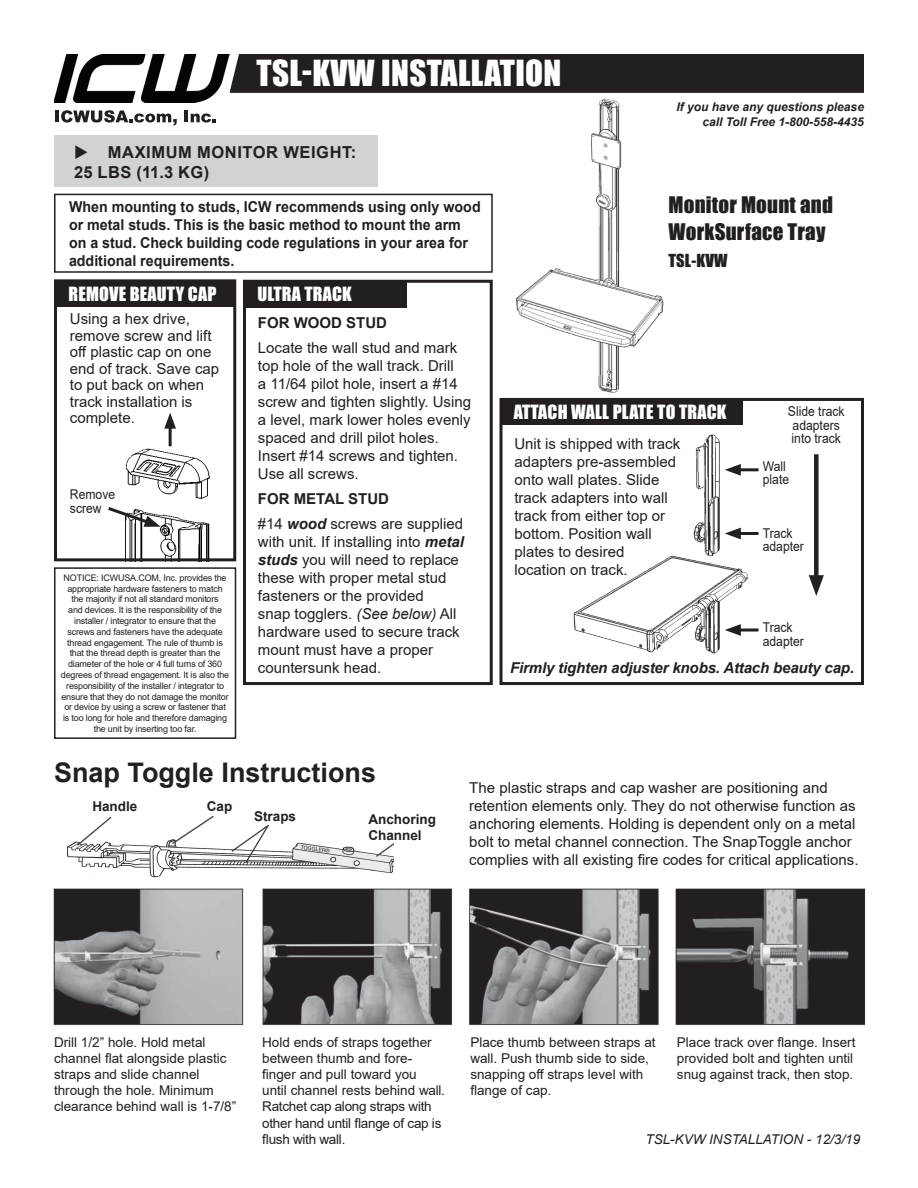
<style>
.page{position:relative;width:918px;height:1188px;background:#fff}
.page>*{position:absolute;margin:0;border:0;box-sizing:border-box;transform-origin:0 0}
.Page_Head{font:33px "Impact";letter-spacing:.01em;color:#fff}
.If_Mounting__subhea{font:700 27px "Arial";color:#231f20}
.t1{font:21px/27px "Impact";letter-spacing:.01em;color:#231f20}
.Header_for_Each_Box{font:18px "Impact";letter-spacing:.01em;color:#fff}
.t2{font:700 16.5px "Arial";letter-spacing:.035em;color:#231f20}
.t3{font:16.5px "Impact";letter-spacing:.01em;color:#231f20}
.Text{font:15px/18px "Arial";color:#231f20}
.Text_Bold{font:700 15px/18px "Arial";color:#231f20;scale:.95 1}
.Text-2{font:italic 700 15px "Arial";letter-spacing:-.01em;color:#231f20}
.Text_Bold-2{font:700 15px "Arial";color:#231f20}
.t4{font:13.5px/16.2px "Arial";color:#231f20}
.t5{font:13.5px/13.5px "Arial";color:#231f20;scale:.9 1}
.t6{font:700 13.5px/16.2px "Arial";color:#231f20}
.t7{font:italic 13.5px "Arial";color:#231f20}
.Text_Bold_Italic{font:italic 700 12px "Arial";color:#231f20}
.t8{font:9px/10.8px "Arial";letter-spacing:-.02em;color:#231f20;text-align:center}
.s1{font-weight:700;font-style:italic}
.s2{font-style:italic}
</style>
<div class="page">
<div style="left:230px;top:54px;width:634px;height:39px;background:#231f20"></div>
<img style="left:54px;top:54px;width:175px;height:48px">
<hr style="left:55px;top:110px;width:4px;height:12px;background:#231f20">
<svg style="left:61px;top:110px;width:116px;height:16px"></svg>
<svg style="left:185px;top:110px;width:31px;height:13px"></svg>
<div style="left:54px;top:136px;width:324px;height:51px;background:#d1d2d4"></div>
<div style="left:54px;top:194px;width:439px;height:79px;border:2px solid #231f20"></div>
<img style="left:67px;top:816px;width:326px;height:62px">
<img style="left:53px;top:888px;width:813px;height:138px">
<img style="left:125px;top:438px;width:85px;height:119px">
<div style="left:54px;top:279px;width:182px;height:282px;border:3px solid #231f20"></div>
<div style="left:55px;top:280px;width:179px;height:27px;background:#231f20"></div>
<hr style="left:169px;top:423px;width:3px;height:23px;background:#231f20">
<svg style="left:164px;top:413px;width:12px;height:16px"></svg>
<svg style="left:108px;top:505px;width:53px;height:22px"></svg>
<div style="left:500px;top:398px;width:364px;height:287px;border:3px solid #231f20"></div>
<div style="left:500px;top:398px;width:243px;height:27px;background:#231f20"></div>
<img style="left:573px;top:434px;width:179px;height:220px">
<div style="left:814px;top:454px;width:5px;height:129px;background:#231f20"></div>
<svg style="left:809px;top:575px;width:15px;height:21px"></svg>
<hr style="left:735px;top:532px;width:23px;height:3px;background:#231f20">
<svg style="left:725px;top:528px;width:16px;height:11px"></svg>
<hr style="left:735px;top:468px;width:23px;height:3px;background:#231f20">
<svg style="left:725px;top:464px;width:16px;height:12px"></svg>
<hr style="left:735px;top:629px;width:23px;height:3px;background:#231f20">
<svg style="left:725px;top:624px;width:16px;height:12px"></svg>
<div style="left:243px;top:280px;width:250px;height:405px;border:3px solid #231f20"></div>
<div style="left:244px;top:281px;width:162px;height:27px;background:#231f20"></div>
<img style="left:515px;top:98px;width:149px;height:296px">
<div style="left:54px;top:567px;width:182px;height:172px;border:2px solid #231f20"></div>
<p class="Page_Head" style="left:256px;top:48px;width:306px">TSL-KVW INSTALLATION</p>
<p class="t2" style="left:74px;top:140px;width:283px">◆ MAXIMUM MONITOR WEIGHT:</p>
<p class="t2" style="left:74px;top:160px;width:136px">25 LBS (11.3 KG)</p>
<p class="Text_Bold" style="left:69px;top:198px;width:435px">When mounting to studs, ICW recommends using only wood or metal studs. This is the basic method to mount the arm on a stud. Check building code regulations in your area for additional requirements.</p>
<p class="Text_Bold_Italic" style="left:677px;top:99px;width:189px">If you have any questions please</p>
<p class="Text_Bold_Italic" style="left:702px;top:114px;width:163px">call Toll Free 1-800-558-4435</p>
<p class="t1" style="left:669px;top:191px;width:166px">Monitor Mount and<br>WorkSurface Tray</p>
<p class="t3" style="left:669px;top:248px;width:61px">TSL-KVW</p>
<p class="Header_for_Each_Box" style="left:69px;top:280px;width:149px">REMOVE BEAUTY CAP</p>
<p class="Text" style="left:70px;top:311px;width:151px;line-height:16.5px">Using a hex drive, remove screw and lift off plastic cap on one end of track. Save cap to put back on when track installation is complete.</p>
<p class="t5" style="left:70px;top:488px;width:52px">Remove screw</p>
<p class="t8" style="left:61px;top:572px;width:170px">NOTICE: ICWUSA.COM, Inc. provides the appropriate hardware fasteners to match the majority if not all standard monitors<br>and devices. It is the responsibility of the installer / integrator to ensure that the screws and fasteners have the adequate thread engagement. The rule of thumb is that the thread depth is greater than the diameter of the hole or 4 full turns of 360 degrees of thread engagement. It is also the responsibility of the installer / integrator to ensure that they do not damage the monitor or device by using a screw or fastener that is too long for hole and therefore damaging the unit by inserting too far.</p>
<p class="Header_for_Each_Box" style="left:258px;top:280px;width:96px">ULTRA TRACK</p>
<p class="Text_Bold-2" style="left:258px;top:313px;width:131px">FOR WOOD STUD</p>
<p class="Text" style="left:258px;top:339px;width:215px">Locate the wall stud and mark top hole of the wall track. Drill<br>a 11/64 pilot hole, insert a #14 screw and tighten slightly. Using a level, mark lower holes evenly spaced and drill pilot holes.<br>Insert #14 screws and tighten.<br>Use all screws.</p>
<p class="Text_Bold-2" style="left:258px;top:488px;width:133px">FOR METAL STUD</p>
<p class="Text" style="left:258px;top:514px;width:207px">#14 <span class="s1">wood</span> screws are supplied with unit. If installing into <span class="s1">metal studs</span> you will need to replace these with proper metal stud fasteners or the provided<br>snap togglers. <span class="s2">(See below)</span> All hardware used to secure track mount must have a proper countersunk head.</p>
<p class="Header_for_Each_Box" style="left:514px;top:398px;width:214px">ATTACH WALL PLATE TO TRACK</p>
<p class="Text" style="left:514px;top:434px;width:167px">Unit is shipped with track adapters pre-assembled onto wall plates. Slide track adapters into wall track from either top or bottom. Position wall plates to desired<br>location on track.</p>
<p class="t5" style="left:788px;top:405px;width:65px">Slide track adapters into track</p>
<p class="t5" style="left:763px;top:459px;width:31px">Wall plate</p>
<p class="t5" style="left:763px;top:526px;width:47px">Track adapter</p>
<p class="t5" style="left:763px;top:621px;width:47px">Track adapter</p>
<p class="Text-2" style="left:510px;top:657px;width:345px">Firmly tighten adjuster knobs. Attach beauty cap.</p>
<p class="If_Mounting__subhea" style="left:54px;top:754px;width:324px">Snap Toggle Instructions</p>
<p class="t6" style="left:92px;top:798px;width:47px">Handle</p>
<p class="t6" style="left:207px;top:798px;width:27px">Cap</p>
<p class="t6" style="left:254px;top:808px;width:44px">Straps</p>
<p class="t6" style="left:368px;top:811px;width:69px">Anchoring<br>Channel</p>
<p class="Text" style="left:469px;top:779px;width:391px">The plastic straps and cap washer are positioning and retention elements only. They do not otherwise function as anchoring elements. Holding is dependent only on a metal bolt to metal channel connection. The SnapToggle anchor complies with all existing fire codes for critical applications.</p>
<p class="t4" style="left:54px;top:1034px;width:184px">Drill 1/2” hole. Hold metal channel flat alongside plastic straps and slide channel through the hole. Minimum clearance behind wall is 1-7/8”</p>
<p class="t4" style="left:262px;top:1034px;width:184px">Hold ends of straps together between thumb and fore&shy;finger and pull toward you<br>until channel rests behind wall.<br>Ratchet cap along straps with other hand until flange of cap is flush with wall.</p>
<p class="t4" style="left:470px;top:1034px;width:187px">Place thumb between straps at wall. Push thumb side to side, snapping off straps level with flange of cap.</p>
<p class="t4" style="left:677px;top:1034px;width:180px">Place track over flange. Insert provided bolt and tighten until snug against track, then stop.</p>
<p class="t7" style="left:645px;top:1130px;width:216px">TSL-KVW INSTALLATION - 12/3/19</p>
</div>
